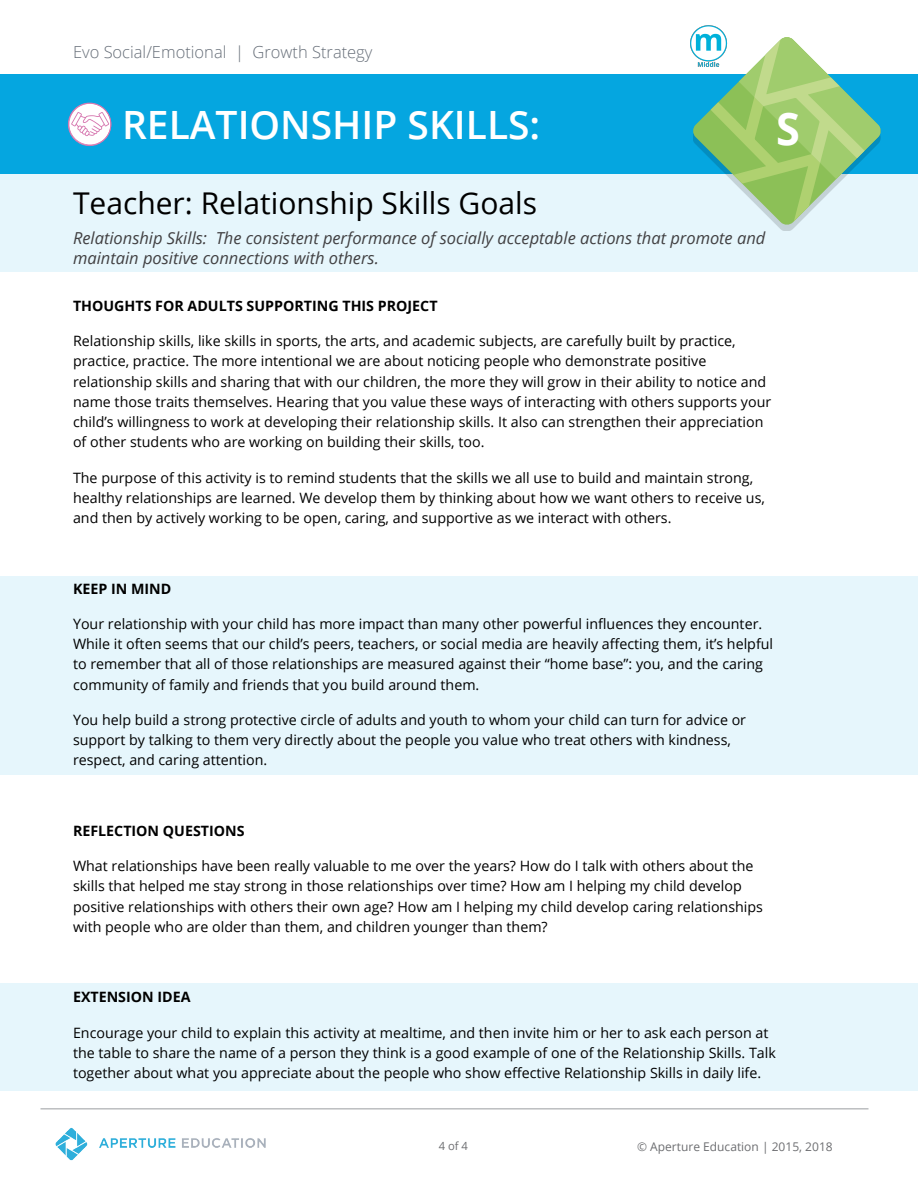
<style>
.page{position:relative;width:918px;height:1188px;background:#fff}
.page>*{position:absolute;margin:0;border:0;box-sizing:border-box;transform-origin:0 0}
.t1{font:700 45px "Open Sans";color:#fff;scale:.96 1}
.t2{font:600 39px "Open Sans";color:#fff}
.t3{font:30px "Open Sans";color:#000}
.t4{font:italic 16.5px/19.8px "Open Sans";color:#414042}
.t5{font:300 16.5px "Open Sans";color:#666e78}
.t6{font:14.25px/20.2px "Open Sans";color:#000}
.t7{font:700 14.25px "Open Sans";color:#000}
.t8{font:12px "Open Sans";color:#6d6e71}
.t9{font:11.25px "Open Sans";color:#6d6e71}
.s1{font-style:inherit}
</style>
<div class="page">
<img style="left:55px;top:1127px;width:211px;height:34px">
<hr style="left:40px;top:1108px;width:828px;height:2px;background:#bcbec0">
<div style="left:0;top:74px;width:918px;height:100px;background:#05a6e0"></div>
<svg style="left:693px;top:37px;width:188px;height:115px"></svg>
<div style="left:68px;top:103px;width:43px;height:43px;border:1px solid #d676af;border-radius:50%"></div>
<svg style="left:69px;top:103px;width:42px;height:42px"></svg>
<svg style="left:0;top:152px;width:918px;height:120px;fill:#e6f6fc"></svg>
<div style="left:0;top:576px;width:918px;height:199px;background:#e6f6fc"></div>
<div style="left:0;top:983px;width:918px;height:107px;background:#e6f6fc"></div>
<img style="left:690px;top:25px;width:39px;height:43px">
<p class="t5" style="left:73px;top:40px;width:301px">Evo Social/Emotional | Growth Strategy</p>
<h2 class="t2" style="left:122px;top:98px;width:420px">RELATIONSHIP SKILLS:</h2>
<h1 class="t1" style="left:776px;top:97px;width:26px">S</h1>
<h3 class="t3" style="left:73px;top:182px;width:466px">Teacher: Relationship Skills <span class="s1">G</span>oals</h3>
<p class="t4" style="left:73px;top:228px;width:694px">Relationship Skills: The consistent performance of socially acceptable actions that promote and maintain positive connections with others.</p>
<p class="t7" style="left:73px;top:296px;width:366px">THOUGHTS FOR ADULTS SUPPORTING THIS PROJECT</p>
<p class="t6" style="left:73px;top:331px;width:700px">Relationship skills, like skills in sports, the arts, and academic subjects, are carefully built by practice, practice, practice. The more intentional we are about noticing people who demonstrate positive relationship skills and sharing that with our children, the more they will grow in their ability to notice and name those traits themselves. Hearing that you value these ways of interacting with others supports your child’s willingness to work at developing their relationship skills. It also can strengthen their appreciation of other students who are working on building their skills, too.</p>
<p class="t6" style="left:73px;top:467px;width:693px">The purpose of this activity is to remind students that the skills we all use to build and maintain strong, healthy relationships are learned. We develop them by thinking about how we want others to receive us, and then by actively working to be open, caring, and supportive as we interact with others.</p>
<p class="t7" style="left:73px;top:578px;width:100px">KEEP IN MIND</p>
<p class="t6" style="left:73px;top:613px;width:702px">Your relationship with your child has more impact than many other powerful influences they encounter.<br>While it often seems that our child’s peers, teachers, or social media are heavily affecting them, it’s helpful to remember that all of those relationships are measured against their “home base”: you, and the caring community of family and friends that you build around them.</p>
<p class="t6" style="left:73px;top:709px;width:675px">You help build a strong protective circle of adults and youth to whom your child can turn for advice or support by talking to them very directly about the people you value who treat others with kindness, respect, and caring attention.</p>
<p class="t7" style="left:73px;top:821px;width:173px">REFLECTION QUESTIONS</p>
<p class="t6" style="left:73px;top:856px;width:692px">What relationships have been really valuable to me over the years? How do I talk with others about the skills that helped me stay strong in those relationships over time? How am I helping my child develop positive relationships with others their own age? How am I helping my child develop caring relationships with people who are older than them, and children younger than them?</p>
<p class="t7" style="left:73px;top:987px;width:119px">EXTENSION IDEA</p>
<p class="t6" style="left:73px;top:1022px;width:704px">Encourage your child to explain this activity at mealtime, and then invite him or her to ask each person at the table to share the name of a person they think is a good example of one of the Relationship Skills. Talk together about what you appreciate about the people who show effective Relationship Skills in daily life.</p>
<p class="t9" style="left:439px;top:1138px;width:31px">4 <span class="s1">of</span> 4</p>
<p class="t8" style="left:637px;top:1138px;width:197px">© Aperture Education | 2015, 2018</p>
</div>
